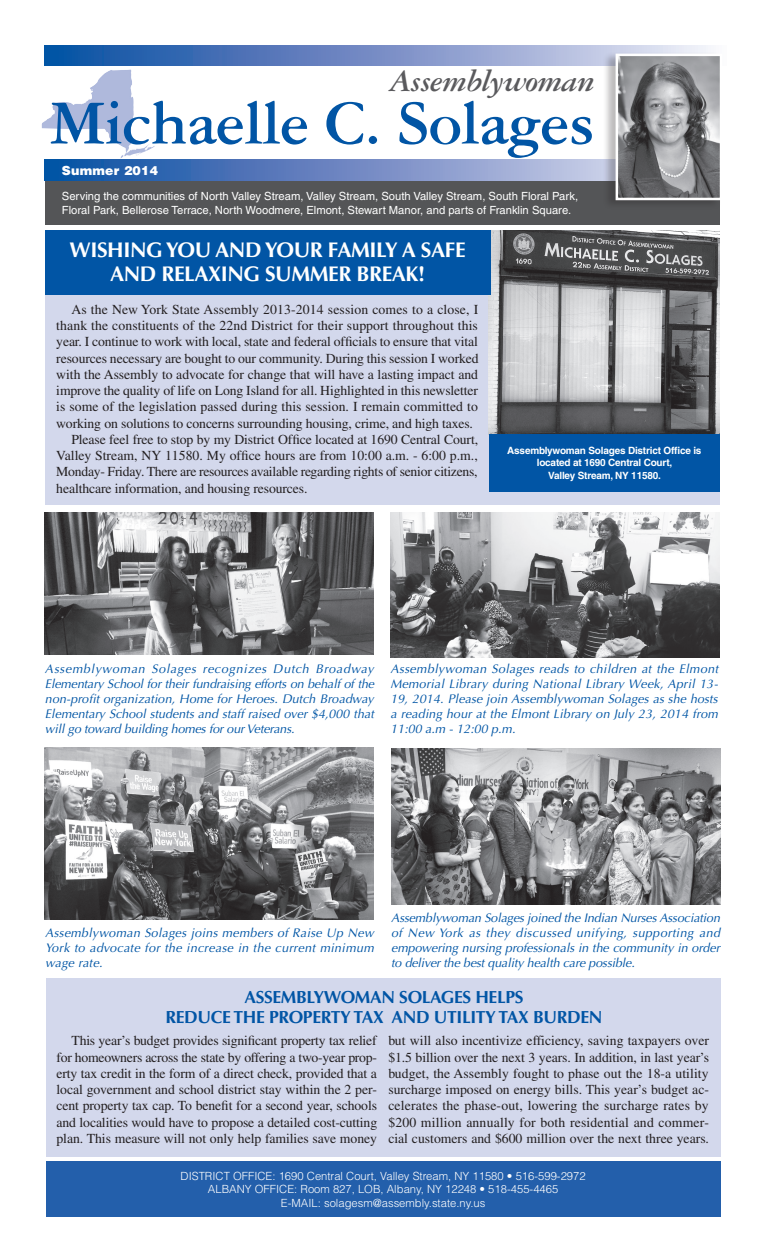
<style>
.page{position:relative;width:765px;height:1260px;background:#fff}
.page>*{position:absolute;margin:0;border:0;box-sizing:border-box;transform-origin:0 0}
.t1{font:700 66.25px "Garamond Three";letter-spacing:-.01em;color:#0155a5}
.t2{font:italic 700 32.5px "Garamond Three";letter-spacing:-.03em;color:#5a5a5d}
.Head{font:700 21.25px/23.8px "Optima";letter-spacing:-.02em;color:#fff;text-align:center}
.Head-2{font:700 17.5px/20px "Optima";letter-spacing:-.02em;color:#0155a5;text-align:center}
.Body_text{font:13.75px/16.2px "Times";letter-spacing:-.01em;color:#231f20;text-align:justify}
.AA_caption{font:italic 12.5px/15px "Optima";letter-spacing:.005em;color:#0155a5;text-align:justify}
.t3{font:900 12.5px "Helvetica";letter-spacing:.02em;color:#fff}
.Body_text-2{font:11.25px/13.8px "Helvetica";color:#fff}
.t4{font:300 11.25px "Helvetica";color:#fff}
.Body_text-3{font:700 10px/12.5px "Helvetica";letter-spacing:-.02em;color:#fff;text-align:center}
</style>
<div class="page">
<div style="left:45px;top:286px;width:675px;height:218px;background:#d3d8ec"></div>
<div style="left:45px;top:180px;width:675px;height:45px;background:#545557"></div>
<img style="left:41px;top:69px;width:114px;height:89px">
<svg style="left:45px;top:160px;width:557px;height:20px;background:#6686c1"></svg>
<svg style="left:45px;top:45px;width:663px;height:20px;background:#6b8bc3"></svg>
<div style="left:46px;top:1161px;width:675px;height:56px;background:#235fab"></div>
<div style="left:602px;top:51px;width:120px;height:159px;background:#231f20;opacity:.3"></div>
<img style="left:619px;top:57px;width:100px;height:140px">
<div style="left:616px;top:54px;width:106px;height:146px;border:2px solid #fff"></div>
<img style="left:45px;top:747px;width:329px;height:173px">
<img style="left:391px;top:748px;width:330px;height:157px">
<img style="left:489px;top:231px;width:231px;height:204px">
<div style="left:489px;top:435px;width:231px;height:57px;background:#0155a5"></div>
<div style="left:45px;top:231px;width:445px;height:64px;background:#0155a5"></div>
<img style="left:390px;top:512px;width:329px;height:145px">
<img style="left:45px;top:512px;width:329px;height:143px">
<div style="left:46px;top:979px;width:675px;height:178px;background:#d3d8ec"></div>
<p class="t2" style="left:390px;top:63px;width:206px">Assemblywoman</p>
<p class="t1" style="left:50px;top:87px;width:546px">Michaelle C. Solages</p>
<p class="t3" style="left:62px;top:162px;width:98px">Summer 2014</p>
<p class="Body_text-2" style="left:62px;top:189px;width:518px">Serving the communities of North Valley Stream, Valley Stream, South Valley Stream, South Floral Park,<br>Floral Park, Bellerose Terrace, North Woodmere, Elmont, Stewart Manor, and parts of Franklin Square.</p>
<p class="Head" style="left:70px;top:239px;width:398px">WISHING YOU AND YOUR FAMILY A SAFE<br>AND RELAXING SUMMER BREAK!</p>
<p class="Body_text" style="left:56px;top:301px;width:424px;text-indent:15px">As the New York State Assembly 2013-2014 session comes to a close, I thank the constituents of the 22nd District for their support throughout this year. I continue to work with local, state and federal officials to ensure that vital resources necessary are bought to our community. During this session I worked with the Assembly to advocate for change that will have a lasting impact and improve the quality of life on Long Island for all. Highlighted in this newsletter is some of the legislation passed during this session. I remain committed to working on solutions to concerns surrounding housing, crime, and high taxes.</p>
<p class="Body_text" style="left:56px;top:431px;width:423px;text-indent:15px">Please feel free to stop by my District Office located at 1690 Central Court, Valley Stream, NY 11580. My office hours are from 10:00 a.m. - 6:00 p.m., Monday- Friday. There are resources available regarding rights of senior citizens, healthcare information, and housing resources.</p>
<p class="Body_text-3" style="left:507px;top:444px;width:196px">Assemblywoman Solages District Office is located at 1690 Central Court,<br>Valley Stream, NY 11580.</p>
<p class="AA_caption" style="left:45px;top:661px;width:331px">Assemblywoman Solages recognizes Dutch Broadway Elementary School for their fundraising efforts on behalf of the non-profit organization, Home for Heroes. Dutch Broadway Elementary School students and staff raised over $4,000 that will go toward building homes for our Veterans.</p>
<p class="AA_caption" style="left:390px;top:661px;width:329px">Assemblywoman Solages reads to children at the Elmont Memorial Library during National Library Week, April 13- 19, 2014. Please join Assemblywoman Solages as she hosts a reading hour at the Elmont Library on July 23, 2014 from 11:00 a.m - 12:00 p.m.</p>
<p class="AA_caption" style="left:45px;top:925px;width:330px">Assemblywoman Solages joins members of Raise Up New York to advocate for the increase in the current minimum wage rate.</p>
<p class="AA_caption" style="left:391px;top:910px;width:330px">Assemblywoman Solages joined the Indian Nurses Association of New York as they discussed unifying, supporting and empowering nursing professionals in the community in order to deliver the best quality health care possible.</p>
<p class="Head-2" style="left:166px;top:987px;width:438px">ASSEMBLYWOMAN SOLAGES HELPS<br>REDUCE THE PROPERTY TAX AND UTILITY TAX BURDEN</p>
<p class="Body_text" style="left:56px;top:1033px;width:322px;text-indent:15px">This year’s budget provides significant property tax relief for homeowners across the state by offering a two-year prop&shy;erty tax credit in the form of a direct check, provided that a local government and school district stay within the 2 per&shy;cent property tax cap. To benefit for a second year, schools and localities would have to propose a detailed cost-cutting plan. This measure will not only help families save money</p>
<p class="Body_text" style="left:388px;top:1033px;width:322px">but will also incentivize efficiency, saving taxpayers over $1.5 billion over the next 3 years. In addition, in last year’s budget, the Assembly fought to phase out the 18-a utility surcharge imposed on energy bills. This year’s budget ac&shy;celerates the phase-out, lowering the surcharge rates by $200 million annually for both residential and commer&shy;cial customers and $600 million over the next three years.</p>
<p class="t4" style="left:181px;top:1169px;width:407px">DISTRICT OFFICE: 1690 Central Court, Valley Stream, NY 11580 • 516-599-2972</p>
<p class="t4" style="left:208px;top:1182px;width:352px">ALBANY OFFICE: Room 827, LOB, Albany, NY 12248 • 518-455-4465</p>
<p class="t4" style="left:281px;top:1196px;width:206px">E-MAIL: solagesm@assembly.state.ny.us</p>
</div>
